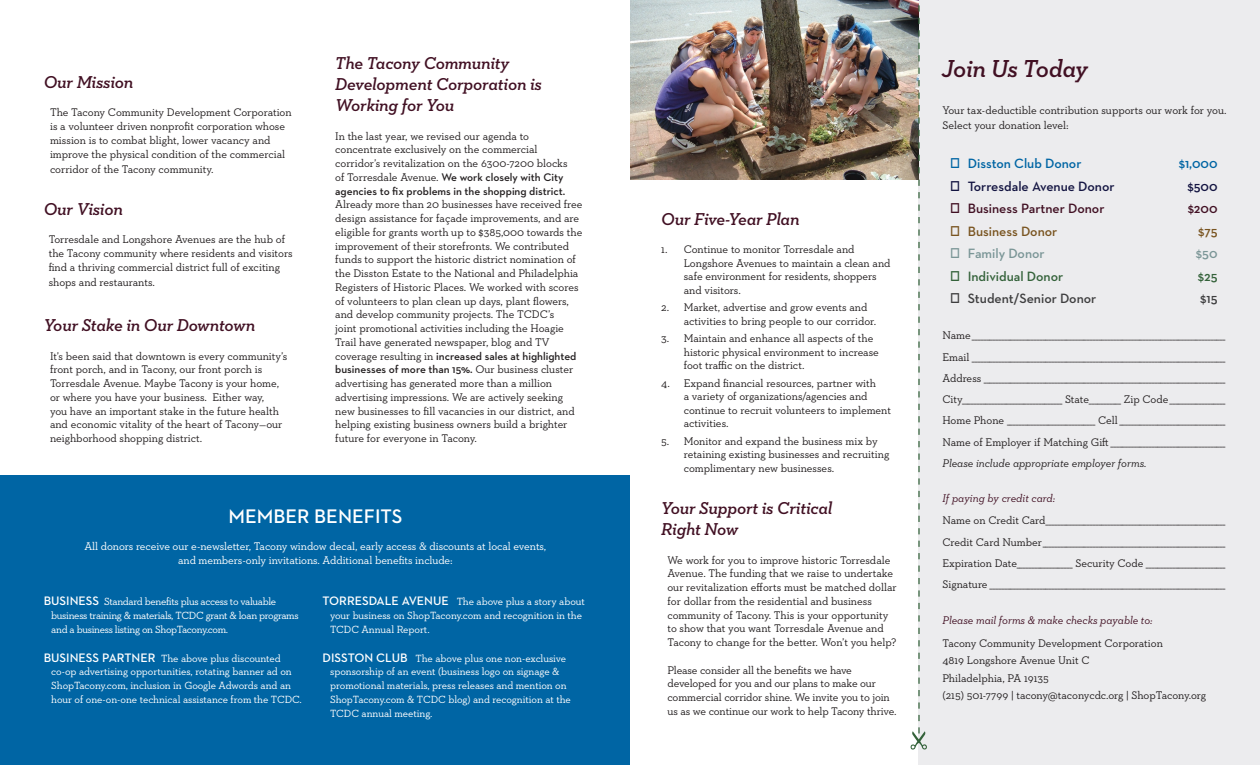
<style>
.page{position:relative;width:1260px;height:765px;background:#fff}
.page>*{position:absolute;margin:0;border:0;box-sizing:border-box;transform-origin:0 0}
.t1{font:italic 600 25px "Neutraface Slab Text";letter-spacing:-.015em;color:#411023}
.t2{font:600 20px "Neutraface 2 Text";color:#fff}
.t3{font:italic 600 17.5px/21px "Neutraface Slab Text";letter-spacing:-.01em;color:#411023}
.t4{font:600 13.75px "Neutraface 2 Text";color:#131441}
.t5{font:600 13.75px "Neutraface 2 Text";color:#411023}
.t6{font:600 13.75px "Neutraface 2 Text";color:#0065a4}
.t7{font:600 13.75px "Neutraface 2 Text";color:#3e3e3f}
.t8{font:600 13.75px "Neutraface 2 Text";color:#34623a}
.t9{font:600 13.75px "Neutraface 2 Text";color:#795420}
.t10{font:600 13.75px "Neutraface 2 Text";color:#7b9697}
.t11{font:11.25px/13.8px "Neutraface Slab Text";letter-spacing:-.005em;color:#231f20}
.t12{font:11.25px "Neutraface Slab Text";letter-spacing:-.01em;color:#fff}
.t13{font:italic 11.25px "Neutraface Slab Text";color:#411023}
.t14{font:italic 11.25px "Neutraface Slab Text";color:#231f20}
.t15{font:10.62px/13.8px "Neutraface Slab Text";letter-spacing:-.01em;color:#fff}
.t16{font:10.62px/13.8px "Neutraface Slab Text";letter-spacing:-.03em;color:#fff}
.s1{font-family:"Neutraface 2 Text";font-weight:600}
.s2{font-family:"Neutraface 2 Text";font-weight:600;font-size:12.5px}
.s3{font-family:"Helvetica";font-weight:700}
</style>
<div class="page">
<div style="left:919px;top:0;width:341px;height:765px;background:#ececee"></div>
<div style="left:0;top:475px;width:630px;height:290px;background:#0065a4"></div>
<img style="left:630px;top:0;width:280px;height:180px">
<svg style="left:910px;top:0;width:17px;height:750px"></svg>
<p class="t3" style="left:44px;top:71px;width:91px">Our Mission</p>
<p class="t11" style="left:50px;top:105px;width:243px">The Tacony Community Development Corporation is a volunteer driven nonprofit corporation whose mission is to combat blight, lower vacancy and improve the physical condition of the commercial</p>
<p class="t11" style="left:50px;top:162px;width:165px">corridor of the Tacony community.</p>
<p class="t3" style="left:44px;top:198px;width:81px">Our Vision</p>
<p class="t11" style="left:49px;top:232px;width:245px">Torresdale and Longshore Avenues are the hub of the Tacony community where residents and visitors find a thriving commercial district full of exciting</p>
<p class="t11" style="left:49px;top:275px;width:108px">shops and restaurants.</p>
<p class="t3" style="left:44px;top:314px;width:213px">Your Stake in Our Downtown</p>
<p class="t11" style="left:50px;top:349px;width:239px">It’s been said that downtown is every community’s front porch, and in Tacony, our front porch is Torresdale Avenue. Maybe Tacony is your home, or where you have your business. Either way,<br>you have an important stake in the future health and economic vitality of the heart of Tacony—our neighborhood shopping district.</p>
<p class="t3" style="left:335px;top:52px;width:208px">The Tacony Community<br>Development Corporation is<br>Working for You</p>
<p class="t11" style="left:335px;top:129px;width:249px">In the last year, we revised our agenda to concentrate exclusively on the commercial corridor’s revitalization on the 6300-7200 blocks<br>of Torresdale Avenue. <span class="s1">We work closely with City agencies to fix problems in the shopping district.<br></span>Already more than 20 businesses have received free design assistance for façade improvements, and are eligible for grants worth up to $385,000 towards the improvement of their storefronts. We contributed funds to support the historic district nomination of the Disston Estate to the National and Philadelphia Registers of Historic Places. We worked with scores of volunteers to plan clean up days, plant flowers, and develop community projects. The TCDC’s<br>joint promotional activities including the Hoagie Trail have generated newspaper, blog and TV coverage resulting in <span class="s1">increased sales at highlighted businesses of more than 15%.</span> Our business cluster advertising has generated more than a million advertising impressions. We are actively seeking new businesses to fill vacancies in our district, and helping existing business owners build a brighter future for everyone in Tacony.</p>
<p class="t2" style="left:228px;top:503px;width:176px">MEMBER BENEFITS</p>
<p class="t12" style="left:85px;top:539px;width:463px">All donors receive our e-newsletter, Tacony window decal, early access &amp; discounts at local events,</p>
<p class="t12" style="left:178px;top:553px;width:276px">and members-only invitations. Additional benefits include:</p>
<p class="t16" style="left:51px;top:595px;width:249px;text-indent:-8px"><span class="s2">BUSINESS</span> Standard benefits plus access to valuable business training &amp; materials, TCDC grant &amp; loan programs and a business listing on ShopTacony.com.</p>
<p class="t15" style="left:51px;top:651px;width:252px;text-indent:-8px"><span class="s2">BUSINESS PARTNER</span> The above plus discounted co-op advertising opportunities, rotating banner ad on ShopTacony.com, inclusion in Google Adwords and an hour of one-on-one technical assistance from the TCDC.</p>
<p class="t15" style="left:330px;top:595px;width:256px;text-indent:-8px"><span class="s2">TORRESDALE AVENUE</span> The above plus a story about your business on ShopTacony.com and recognition in the<br>TCDC Annual Report.</p>
<p class="t15" style="left:330px;top:651px;width:242px;text-indent:-8px"><span class="s2">DISSTON CLUB</span> The above plus one non-exclusive sponsorship of an event (business logo on signage &amp; promotional materials, press releases and mention on ShopTacony.com &amp; TCDC blog) and recognition at the TCDC annual meeting.</p>
<p class="t3" style="left:661px;top:208px;width:140px">Our Five-Year Plan</p>
<p class="t11" style="left:684px;top:243px;width:208px;text-indent:-22px">1. Continue to monitor Torresdale and Longshore Avenues to maintain a clean and safe environment for residents, shoppers and visitors.</p>
<p class="t11" style="left:684px;top:301px;width:194px;text-indent:-22px">2. Market, advertise and grow events and activities to bring people to our corridor.</p>
<p class="t11" style="left:684px;top:332px;width:197px;text-indent:-22px">3. Maintain and enhance all aspects of the historic physical environment to increase foot traffic on the district.</p>
<p class="t11" style="left:684px;top:376px;width:209px;text-indent:-22px">4. Expand financial resources, partner with<br>a variety of organizations/agencies and continue to recruit volunteers to implement activities.</p>
<p class="t11" style="left:684px;top:434px;width:207px;text-indent:-22px">5. Monitor and expand the business mix by retaining existing businesses and recruiting complimentary new businesses.</p>
<p class="t3" style="left:661px;top:497px;width:173px">Your Support is Critical</p>
<p class="t3" style="left:661px;top:518px;width:79px">Right Now</p>
<p class="t11" style="left:668px;top:553px;width:231px">We work for you to improve historic Torresdale Avenue. The funding that we raise to undertake our revitalization efforts must be matched dollar for dollar from the residential and business community of Tacony. This is your opportunity to show that you want Torresdale Avenue and Tacony to change for the better. Won’t you help?</p>
<p class="t11" style="left:668px;top:663px;width:231px">Please consider all the benefits we have developed for you and our plans to make our commercial corridor shine. We invite you to join us as we continue our work to help Tacony thrive.</p>
<p class="t1" style="left:942px;top:53px;width:148px">Join Us Today</p>
<p class="t11" style="left:943px;top:103px;width:286px;line-height:15px">Your tax-deductible contribution supports our work for you.<br>Select your donation level:</p>
<p class="t6" style="left:950px;top:155px;width:133px"><span class="s3">☐</span> Disston Club Donor</p>
<p class="t6" style="left:1179px;top:155px;width:40px">$1,000</p>
<p class="t4" style="left:950px;top:177px;width:166px"><span class="s3">☐</span> Torresdale Avenue Donor</p>
<p class="t4" style="left:1187px;top:177px;width:32px">$500</p>
<p class="t5" style="left:950px;top:200px;width:156px"><span class="s3">☐</span> Business Partner Donor</p>
<p class="t5" style="left:1188px;top:200px;width:31px">$200</p>
<p class="t9" style="left:950px;top:222px;width:109px"><span class="s3">☐</span> Business Donor</p>
<p class="t9" style="left:1198px;top:222px;width:21px">$75</p>
<p class="t10" style="left:950px;top:245px;width:96px"><span class="s3">☐</span> Family Donor</p>
<p class="t10" style="left:1196px;top:245px;width:23px">$50</p>
<p class="t8" style="left:950px;top:267px;width:115px"><span class="s3">☐</span> Individual Donor</p>
<p class="t8" style="left:1198px;top:267px;width:21px">$25</p>
<p class="t7" style="left:950px;top:290px;width:148px"><span class="s3">☐</span> Student/Senior Donor</p>
<p class="t7" style="left:1200px;top:290px;width:19px">$15</p>
<p class="t11" style="left:942px;top:329px;width:284px">Name______________________________________________________________________________________</p>
<p class="t11" style="left:942px;top:350px;width:284px">Email ______________________________________________________________________________________</p>
<p class="t11" style="left:942px;top:371px;width:284px">Address __________________________________________________________________________________</p>
<p class="t11" style="left:942px;top:392px;width:284px">City__________________________________ State___________ Zip Code___________________</p>
<p class="t11" style="left:942px;top:414px;width:284px">Home Phone ______________________________ Cell ____________________________________</p>
<p class="t11" style="left:942px;top:435px;width:284px">Name of Employer if Matching Gift_______________________________________</p>
<p class="t14" style="left:942px;top:456px;width:206px">Please include appropriate employer forms.</p>
<p class="t13" style="left:942px;top:491px;width:115px">If paying by credit card:</p>
<p class="t11" style="left:942px;top:514px;width:284px">Name on Credit Card_____________________________________________________________</p>
<p class="t11" style="left:942px;top:535px;width:284px">Credit Card Number______________________________________________________________</p>
<p class="t11" style="left:942px;top:556px;width:284px">Expiration Date___________________ Security Code ___________________________</p>
<p class="t11" style="left:942px;top:577px;width:284px">Signature ________________________________________________________________________________</p>
<p class="t13" style="left:942px;top:614px;width:212px">Please mail forms &amp; make checks payable to:</p>
<p class="t11" style="left:942px;top:636px;width:222px">Tacony Community Development Corporation</p>
<p class="t11" style="left:942px;top:654px;width:149px">4819 Longshore Avenue Unit C</p>
<p class="t11" style="left:942px;top:671px;width:108px">Philadelphia, PA 19135</p>
<p class="t11" style="left:942px;top:689px;width:265px">(215) 501-7799 | tacony@taconycdc.org | ShopTacony.org</p>
</div>
